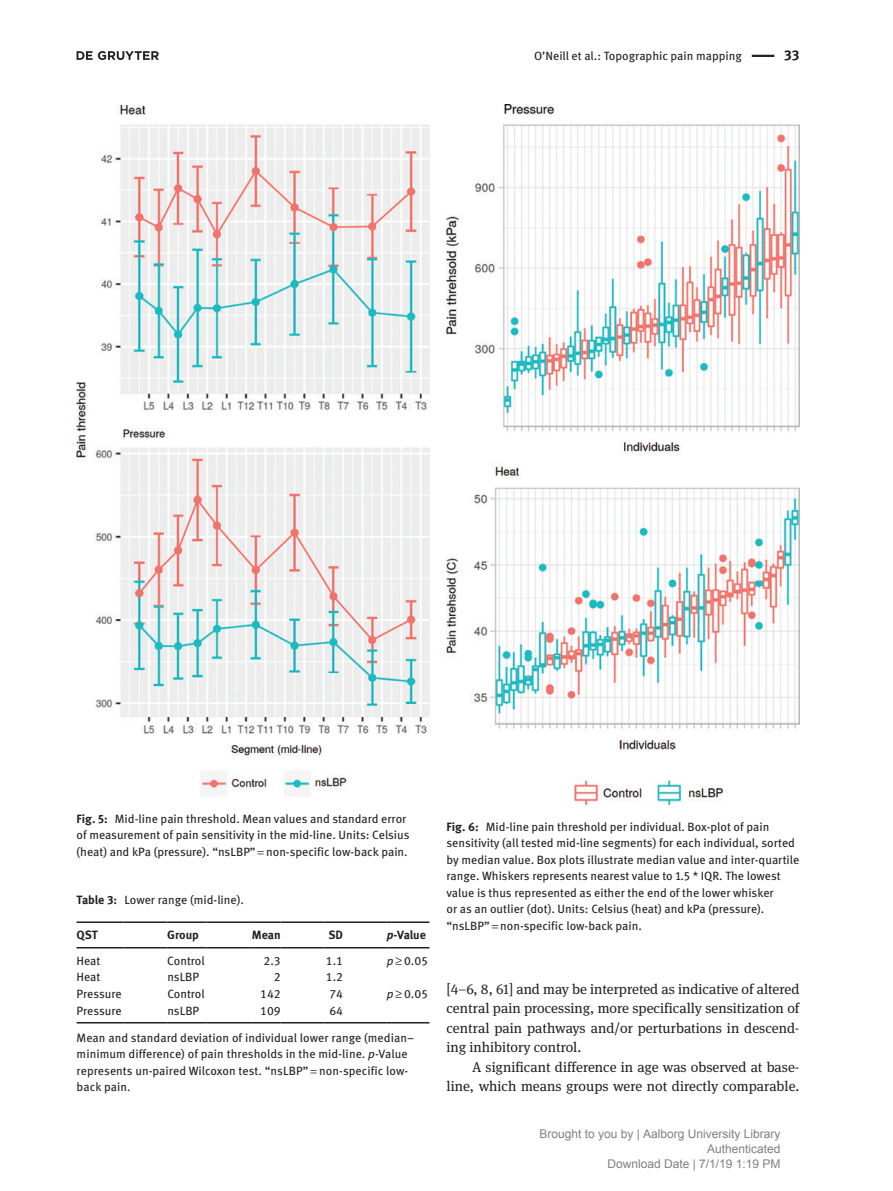
<style>
.page{position:relative;width:893px;height:1191px;background:#fff}
.page>*{position:absolute;margin:0;border:0;box-sizing:border-box;transform-origin:0 0}
.t1{font:14.25px/19.5px "DG Meta Serif Science";color:#231f20;text-align:justify}
.t2{font:700 14.25px "DG Meta Science";color:#231f20}
.t3{font:12px/16.5px "DG Meta Science";color:#231f20}
.t4{font:12px/15px "Arial";color:#808080;text-align:right}
.t5{font:700 12px "DG Meta Science";letter-spacing:-.01em;color:#231f20}
.s1{font-weight:700}
.s2{font-style:italic}
</style>
<div class="page">
<hr style="left:752px;top:55px;width:22px;height:2px;background:#231f20">
<img style="left:77px;top:105px;width:352px;height:691px">
<hr style="left:77px;top:1022px;width:47px;height:1px;background:#231f20">
<hr style="left:124px;top:1022px;width:43px;height:1px;background:#231f20">
<hr style="left:167px;top:1022px;width:40px;height:1px;background:#231f20">
<hr style="left:207px;top:1022px;width:43px;height:1px;background:#231f20">
<hr style="left:250px;top:1022px;width:31px;height:1px;background:#231f20">
<hr style="left:281px;top:1022px;width:43px;height:1px;background:#231f20">
<svg style="left:324px;top:1022px;width:19px;height:1px"></svg>
<hr style="left:343px;top:1022px;width:44px;height:1px;background:#231f20">
<hr style="left:387px;top:1022px;width:42px;height:1px;background:#231f20">
<hr style="left:77px;top:921px;width:47px;height:2px;background:#231f20">
<hr style="left:124px;top:921px;width:43px;height:2px;background:#231f20">
<hr style="left:167px;top:921px;width:40px;height:2px;background:#231f20">
<hr style="left:207px;top:921px;width:43px;height:2px;background:#231f20">
<hr style="left:250px;top:921px;width:31px;height:2px;background:#231f20">
<hr style="left:281px;top:921px;width:43px;height:2px;background:#231f20">
<svg style="left:324px;top:921px;width:19px;height:2px"></svg>
<hr style="left:343px;top:921px;width:44px;height:2px;background:#231f20">
<hr style="left:387px;top:921px;width:42px;height:2px;background:#231f20">
<hr style="left:77px;top:947px;width:47px;height:1px;background:#231f20">
<hr style="left:124px;top:947px;width:43px;height:1px;background:#231f20">
<hr style="left:167px;top:947px;width:40px;height:1px;background:#231f20">
<hr style="left:207px;top:947px;width:43px;height:1px;background:#231f20">
<hr style="left:250px;top:947px;width:31px;height:1px;background:#231f20">
<hr style="left:281px;top:947px;width:43px;height:1px;background:#231f20">
<svg style="left:324px;top:947px;width:19px;height:1px"></svg>
<hr style="left:343px;top:947px;width:44px;height:1px;background:#231f20">
<hr style="left:387px;top:947px;width:42px;height:1px;background:#231f20">
<img style="left:446px;top:105px;width:353px;height:699px">
<svg style="left:77px;top:51px;width:82px;height:9px"></svg>
<p class="t3" style="left:534px;top:47px;width:209px">O’Neill et al.: Topographic pain mapping</p>
<p class="t2" style="left:784px;top:44px;width:17px">33</p>
<p class="t3" style="left:77px;top:809px;width:335px"><span class="s1">Fig. 5:</span> Mid-line pain threshold. Mean values and standard error of measurement of pain sensitivity in the mid-line. Units: Celsius (heat) and kPa (pressure). “nsLBP” non-specific low-back pain.</p>
<p class="t3" style="left:77px;top:891px;width:169px"><span class="s1">Table 3:</span> Lower range (mid-line).</p>
<p class="t5" style="left:77px;top:925px;width:23px">QST</p>
<p class="t5" style="left:167px;top:925px;width:33px">Group</p>
<p class="t5" style="left:252px;top:925px;width:30px">Mean</p>
<p class="t5" style="left:328px;top:925px;width:16px">SD</p>
<p class="t5" style="left:387px;top:925px;width:41px"><span class="s2">p</span>-Value</p>
<p class="t3" style="left:77px;top:952px;width:25px">Heat</p>
<p class="t3" style="left:167px;top:952px;width:39px">Control</p>
<p class="t3" style="left:263px;top:952px;width:19px">2.3</p>
<p class="t3" style="left:326px;top:952px;width:19px">1.1</p>
<p class="t3" style="left:387px;top:952px;width:43px"><span class="s2">p</span> ≥ 0.05</p>
<p class="t3" style="left:77px;top:968px;width:25px">Heat</p>
<p class="t3" style="left:167px;top:968px;width:33px">nsLBP</p>
<p class="t3" style="left:274px;top:968px;width:8px">2</p>
<p class="t3" style="left:326px;top:968px;width:19px">1.2</p>
<p class="t3" style="left:77px;top:985px;width:47px">Pressure</p>
<p class="t3" style="left:167px;top:985px;width:39px">Control</p>
<p class="t3" style="left:260px;top:985px;width:22px">142</p>
<p class="t3" style="left:329px;top:985px;width:15px">74</p>
<p class="t3" style="left:387px;top:985px;width:43px"><span class="s2">p</span> ≥ 0.05</p>
<p class="t3" style="left:77px;top:1001px;width:47px">Pressure</p>
<p class="t3" style="left:167px;top:1001px;width:33px">nsLBP</p>
<p class="t3" style="left:260px;top:1001px;width:22px">109</p>
<p class="t3" style="left:329px;top:1001px;width:15px">64</p>
<p class="t3" style="left:77px;top:1028px;width:339px">Mean and standard deviation of individual lower range (median– minimum difference) of pain thresholds in the mid-line. <span class="s2">p</span>-Value represents un-paired Wilcoxon test. “nsLBP” non-specific low&shy;back pain.</p>
<p class="t3" style="left:446px;top:818px;width:354px"><span class="s1">Fig. 6:</span> Mid-line pain threshold per individual. Box-plot of pain sensitivity (all tested mid-line segments) for each individual, sorted by median value. Box plots illustrate median value and inter-quartile range. Whiskers represents nearest value to 1.5 * IQR. The lowest value is thus represented as either the end of the lower whisker<br>or as an outlier (dot). Units: Celsius (heat) and kPa (pressure). “nsLBP” non-specific low-back pain.</p>
<p class="t1" style="left:446px;top:978px;width:354px">[4–6, 8, 61] and may be interpreted as indicative of altered central pain processing, more specifically sensitization of central pain pathways and/or perturbations in descend&shy;ing inhibitory control.</p>
<p class="t1" style="left:446px;top:1056px;width:354px;text-align:right">A significant difference in age was observed at base&shy;line, which means groups were not directly comparable.</p>
<p class="t4" style="left:539px;top:1127px;width:243px">Brought to you by | Aalborg University Library<br>Authenticated<br>Download Date | 7/1/19 1:19 PM</p>
</div>
